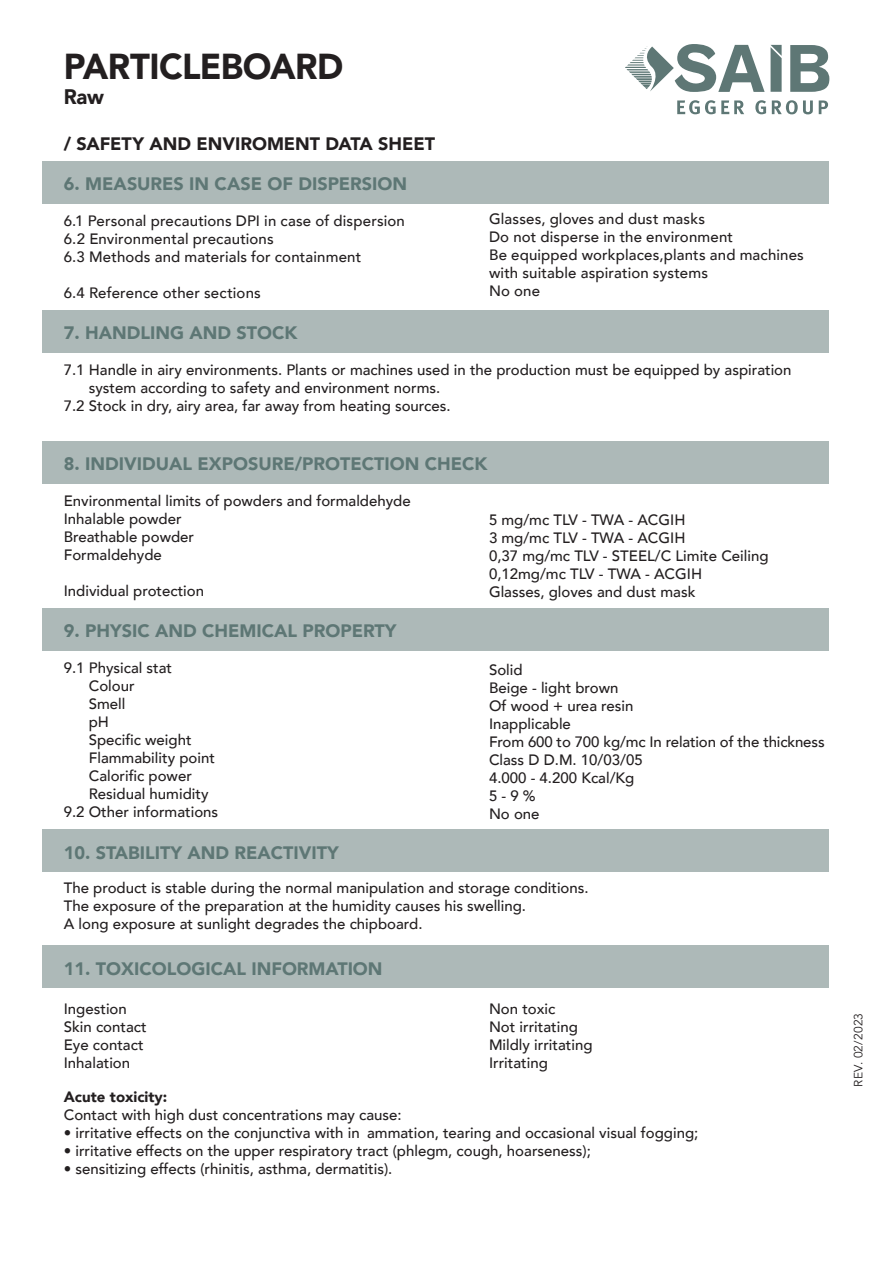
<style>
.page{position:relative;width:893px;height:1263px;background:#fff}
.page>*{position:absolute;margin:0;border:0;box-sizing:border-box;transform-origin:0 0}
.t1{font:900 36px "Avenir";letter-spacing:-.015em;color:#231f20;scale:.96 1}
.t2{font:900 21px "Avenir";color:#231f20;scale:.96 1}
.t3{font:900 18px "Avenir";color:#5e7775}
.t4{font:900 18px "Avenir";letter-spacing:-.005em;color:#231f20}
.t5{font:500 15px/18px "Avenir";color:#231f20}
.t6{font:900 15px "Avenir";color:#231f20}
.t7{font:12px "Avenir";letter-spacing:.01em;color:#231f20}
</style>
<div class="page">
<svg style="left:625px;top:44px;width:140px;height:48px"></svg>
<svg style="left:790px;top:45px;width:39px;height:47px"></svg>
<svg style="left:771px;top:45px;width:11px;height:47px"></svg>
<svg style="left:677px;top:100px;width:151px;height:14px"></svg>
<div style="left:43px;top:162px;width:786px;height:42px;background:#adb9b8"></div>
<div style="left:43px;top:310px;width:786px;height:43px;background:#adb9b8"></div>
<div style="left:43px;top:442px;width:786px;height:42px;background:#adb9b8"></div>
<div style="left:43px;top:608px;width:786px;height:43px;background:#adb9b8"></div>
<div style="left:43px;top:829px;width:786px;height:43px;background:#adb9b8"></div>
<div style="left:43px;top:945px;width:786px;height:43px;background:#adb9b8"></div>
<p class="t1" style="left:64px;top:35px;width:293px">PARTICLEBOARD</p>
<p class="t2" style="left:64px;top:78px;width:43px">Raw</p>
<p class="t4" style="left:64px;top:129px;width:373px">/ SAFETY AND ENVIROMENT DATA SHEET</p>
<p class="t3" style="left:64px;top:169px;width:345px">6. MEASURES IN CASE OF DISPERSION</p>
<p class="t5" style="left:64px;top:211px;width:343px">6.1 Personal precautions DPI in case of dispersion</p>
<p class="t5" style="left:64px;top:229px;width:211px">6.2 Environmental precautions</p>
<p class="t5" style="left:64px;top:247px;width:299px">6.3 Methods and materials for containment</p>
<p class="t5" style="left:64px;top:283px;width:199px">6.4 Reference other sections</p>
<p class="t5" style="left:489px;top:209px;width:218px">Glasses, gloves and dust masks</p>
<p class="t5" style="left:489px;top:227px;width:246px">Do not disperse in the environment</p>
<p class="t5" style="left:489px;top:245px;width:316px">Be equipped workplaces,plants and machines</p>
<p class="t5" style="left:489px;top:263px;width:221px">with suitable aspiration systems</p>
<p class="t5" style="left:489px;top:281px;width:53px">No one</p>
<p class="t3" style="left:64px;top:317px;width:235px">7. HANDLING AND STOCK</p>
<p class="t5" style="left:89px;top:360px;width:704px;text-indent:-25px">7.1 Handle in airy environments. Plants or machines used in the production must be equipped by aspiration system according to safety and environment norms.</p>
<p class="t5" style="left:64px;top:396px;width:388px">7.2 Stock in dry, airy area, far away from heating sources.</p>
<p class="t3" style="left:64px;top:449px;width:425px">8. INDIVIDUAL EXPOSURE/PROTECTION CHECK</p>
<p class="t5" style="left:64px;top:491px;width:349px">Environmental limits of powders and formaldehyde</p>
<p class="t5" style="left:64px;top:509px;width:119px">Inhalable powder</p>
<p class="t5" style="left:64px;top:527px;width:132px">Breathable powder</p>
<p class="t5" style="left:64px;top:545px;width:100px">Formaldehyde</p>
<p class="t5" style="left:64px;top:581px;width:142px">Individual protection</p>
<p class="t5" style="left:489px;top:509px;width:198px">5 mg/mc TLV - TWA - ACGIH</p>
<p class="t5" style="left:489px;top:527px;width:198px">3 mg/mc TLV - TWA - ACGIH</p>
<p class="t5" style="left:489px;top:545px;width:281px">0,37 mg/mc TLV - STEEL/C Limite Ceiling</p>
<p class="t5" style="left:489px;top:563px;width:215px">0,12mg/mc TLV - TWA - ACGIH</p>
<p class="t5" style="left:489px;top:581px;width:208px">Glasses, gloves and dust mask</p>
<p class="t3" style="left:64px;top:615px;width:334px">9. PHYSIC AND CHEMICAL PROPERTY</p>
<p class="t5" style="left:64px;top:658px;width:110px">9.1 Physical stat</p>
<p class="t5" style="left:89px;top:676px;width:47px">Colour</p>
<p class="t5" style="left:89px;top:694px;width:38px">Smell</p>
<p class="t5" style="left:89px;top:712px;width:22px">pH</p>
<p class="t5" style="left:89px;top:730px;width:104px">Specific weight</p>
<p class="t5" style="left:89px;top:748px;width:128px">Flammability point</p>
<p class="t5" style="left:89px;top:766px;width:105px">Calorific power</p>
<p class="t5" style="left:89px;top:784px;width:121px">Residual humidity</p>
<p class="t5" style="left:64px;top:802px;width:156px">9.2 Other informations</p>
<p class="t3" style="left:64px;top:837px;width:276px">10. STABILITY AND REACTIVITY</p>
<p class="t5" style="left:489px;top:660px;width:35px">Solid</p>
<p class="t5" style="left:489px;top:678px;width:131px">Beige - light brown</p>
<p class="t5" style="left:489px;top:696px;width:146px">Of wood + urea resin</p>
<p class="t5" style="left:489px;top:714px;width:83px">Inapplicable</p>
<p class="t5" style="left:489px;top:732px;width:337px">From 600 to 700 kg/mc In relation of the thickness</p>
<p class="t5" style="left:489px;top:750px;width:155px">Class D D.M. 10/03/05</p>
<p class="t5" style="left:489px;top:768px;width:147px">4.000 - 4.200 Kcal/Kg</p>
<p class="t5" style="left:489px;top:786px;width:48px">5 - 9 %</p>
<p class="t5" style="left:489px;top:804px;width:52px">No one</p>
<p class="t5" style="left:64px;top:878px;width:526px">The product is stable during the normal manipulation and storage conditions.</p>
<p class="t5" style="left:64px;top:896px;width:464px">The exposure of the preparation at the humidity causes his swelling.</p>
<p class="t5" style="left:64px;top:914px;width:360px">A long exposure at sunlight degrades the chipboard.</p>
<p class="t3" style="left:64px;top:953px;width:320px">11. TOXICOLOGICAL INFORMATION</p>
<p class="t5" style="left:64px;top:999px;width:65px">Ingestion</p>
<p class="t5" style="left:64px;top:1017px;width:84px">Skin contact</p>
<p class="t5" style="left:64px;top:1035px;width:81px">Eye contact</p>
<p class="t5" style="left:64px;top:1053px;width:68px">Inhalation</p>
<p class="t5" style="left:489px;top:999px;width:68px">Non toxic</p>
<p class="t5" style="left:489px;top:1017px;width:90px">Not irritating</p>
<p class="t5" style="left:489px;top:1035px;width:105px">Mildly irritating</p>
<p class="t5" style="left:489px;top:1053px;width:60px">Irritating</p>
<p class="t6" style="left:64px;top:1083px;width:105px">Acute toxicity:</p>
<p class="t5" style="left:64px;top:1104px;width:339px">Contact with high dust concentrations may cause:</p>
<p class="t5" style="left:64px;top:1122px;width:636px">• irritative effects on the conjunctiva with in ammation, tearing and occasional visual fogging;</p>
<p class="t5" style="left:64px;top:1140px;width:529px">• irritative effects on the upper respiratory tract (phlegm, cough, hoarseness);</p>
<p class="t5" style="left:64px;top:1158px;width:330px">• sensitizing effects (rhinitis, asthma, dermatitis).</p>
<p class="t7" style="left:851px;top:1086px;width:75px;rotate:-90deg">REV. 02/2023</p>
</div>
